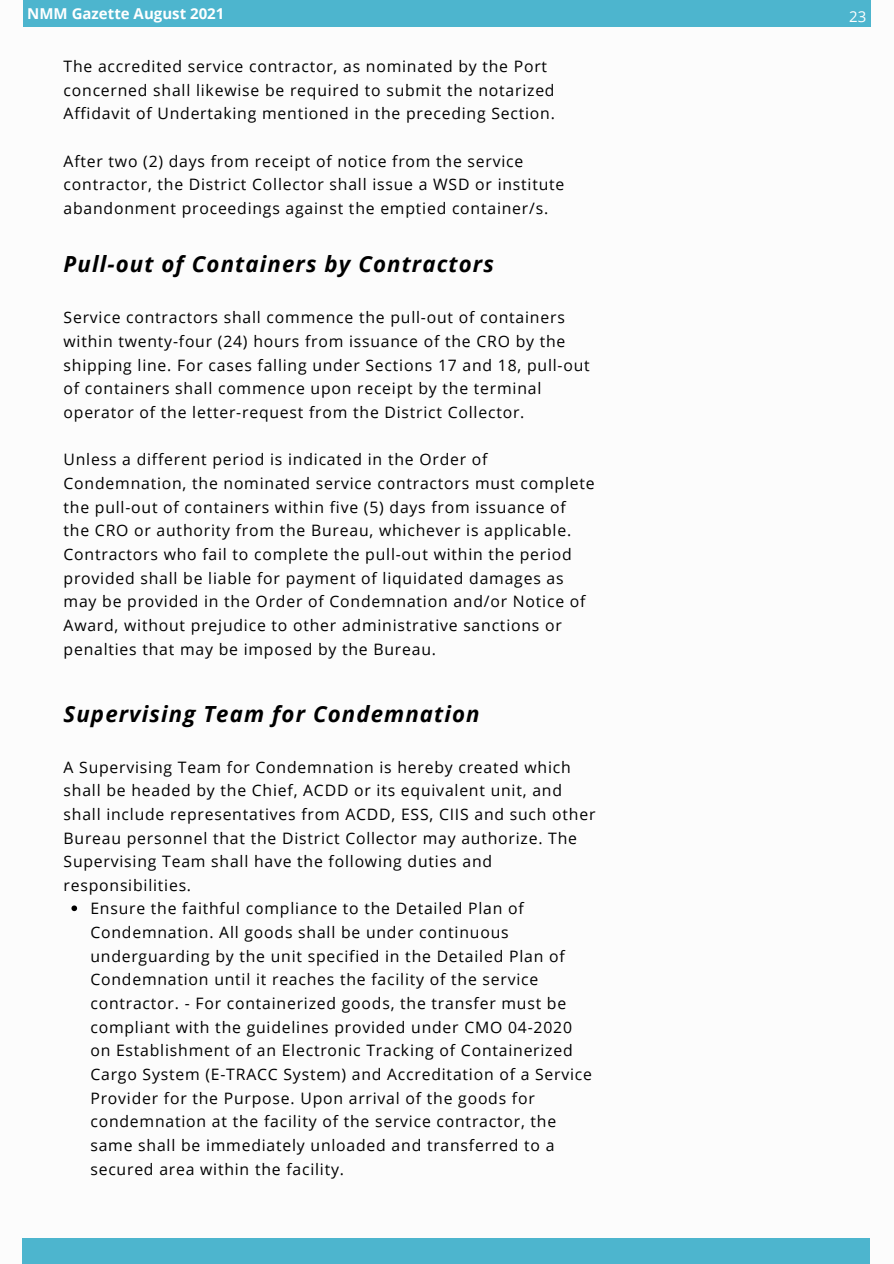
<style>
.page{position:relative;width:894px;height:1264px;background:#fff}
.page>*{position:absolute;margin:0;border:0;box-sizing:border-box;transform-origin:0 0}
.t1{font:italic 700 22.2px "Open Sans";letter-spacing:.05em;color:#000}
.t2{font:15.75px/23.7px "Open Sans";letter-spacing:.05em;color:#000}
.t3{font:700 15px "Open Sans";color:#fff}
.t4{font:15px "Open Sans";color:#fff}
</style>
<div class="page">
<div style="left:23px;top:0;width:847px;height:26px;background:#4db5ce"></div>
<div style="left:23px;top:1238px;width:846px;height:25px;background:#4db5ce"></div>
<svg style="left:71px;top:905px;width:6px;height:6px"></svg>
<p class="t3" style="left:27px;top:3px;width:198px">NMM Gazette August 2021</p>
<p class="t4" style="left:848px;top:6px;width:19px">23</p>
<p class="t2" style="left:64px;top:54px;width:492px">The accredited service contractor, as nominated by the Port concerned shall likewise be required to submit the notarized<br>Affidavit of Undertaking mentioned in the preceding Section.</p>
<p class="t2" style="left:64px;top:149px;width:502px">After two (2) days from receipt of notice from the service contractor, the District Collector shall issue a WSD or institute abandonment proceedings against the emptied container/s.</p>
<h1 class="t1" style="left:64px;top:249px;width:431px">Pull-out of Containers by Contractors</h1>
<p class="t2" style="left:64px;top:305px;width:527px">Service contractors shall commence the pull-out of containers within twenty-four (24) hours from issuance of the CRO by the shipping line. For cases falling under Sections 17 and 18, pull-out of containers shall commence upon receipt by the terminal operator of the letter-request from the District Collector.</p>
<p class="t2" style="left:64px;top:447px;width:532px">Unless a different period is indicated in the Order of Condemnation, the nominated service contractors must complete the pull-out of containers within five (5) days from issuance of the CRO or authority from the Bureau, whichever is applicable.<br>Contractors who fail to complete the pull-out within the period provided shall be liable for payment of liquidated damages as may be provided in the Order of Condemnation and/or Notice of Award, without prejudice to other administrative sanctions or penalties that may be imposed by the Bureau.</p>
<h1 class="t1" style="left:64px;top:697px;width:417px">Supervising Team for Condemnation</h1>
<p class="t2" style="left:64px;top:754px;width:533px">A Supervising Team for Condemnation is hereby created which shall be headed by the Chief, ACDD or its equivalent unit, and shall include representatives from ACDD, ESS, CIIS and such other Bureau personnel that the District Collector may authorize. The Supervising Team shall have the following duties and responsibilities.</p>
<p class="t2" style="left:90px;top:896px;width:503px">Ensure the faithful compliance to the Detailed Plan of Condemnation. All goods shall be under continuous underguarding by the unit specified in the Detailed Plan of Condemnation until it reaches the facility of the service contractor. - For containerized goods, the transfer must be compliant with the guidelines provided under CMO 04-2020 on Establishment of an Electronic Tracking of Containerized Cargo System (E-TRACC System) and Accreditation of a Service Provider for the Purpose. Upon arrival of the goods for condemnation at the facility of the service contractor, the same shall be immediately unloaded and transferred to a secured area within the facility.</p>
</div>
